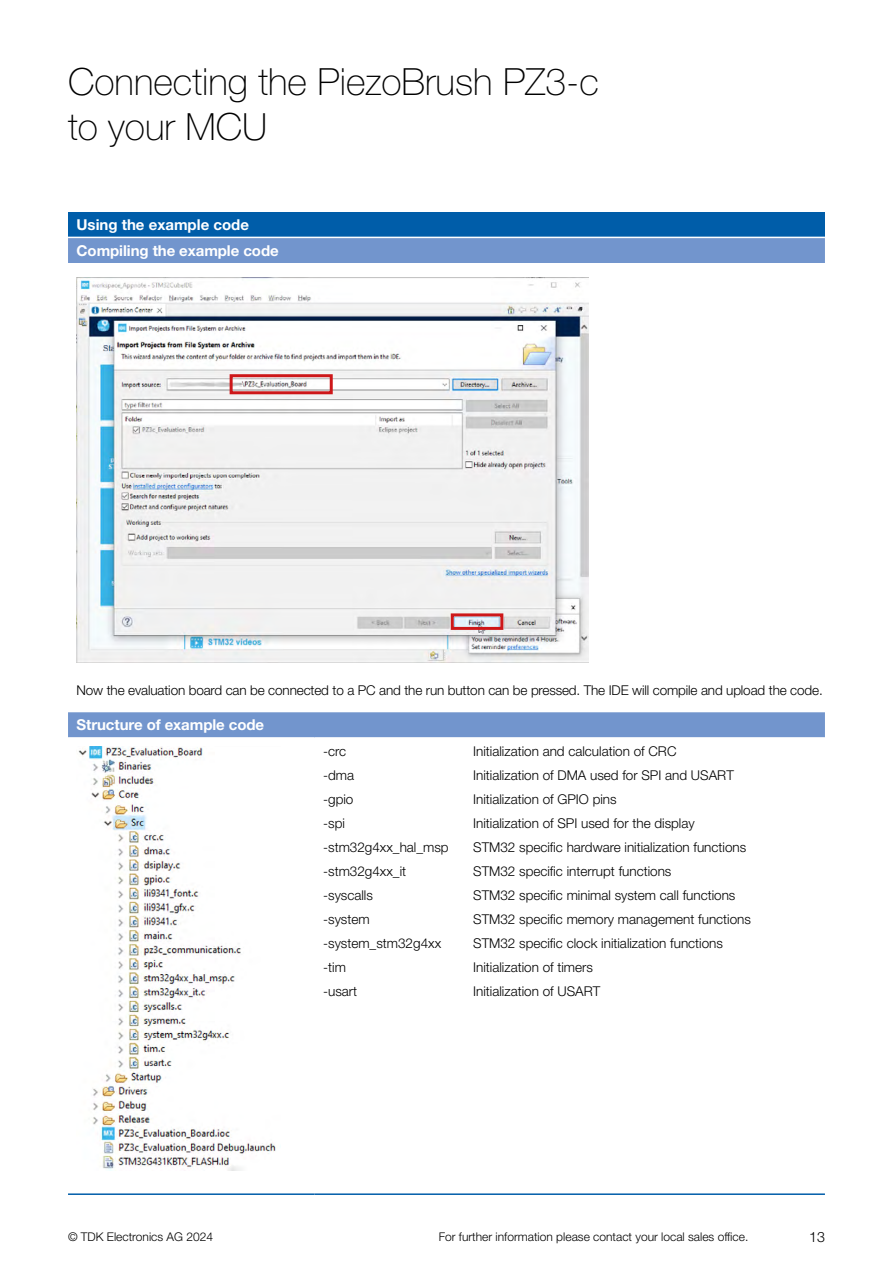
<style>
.page{position:relative;width:893px;height:1263px;background:#fff}
.page>*{position:absolute;margin:0;border:0;box-sizing:border-box;transform-origin:0 0}
.t1{font:100 37.5px/45px "Helvetica Neue LT Std";color:#000}
.t2{font:700 15px "Helvetica Neue LT Std";letter-spacing:-.005em;color:#fff}
.t3{font:300 14.25px "Helvetica Neue LT Std";color:#000}
.t4{font:300 13.5px "Helvetica Neue LT Std";color:#000}
.t5{font:300 12px "Helvetica Neue LT Std";color:#000}
</style>
<div class="page">
<div style="left:68px;top:213px;width:757px;height:25px;background:#005da9"></div>
<hr style="left:68px;top:237px;width:757px;height:3px;background:#fff">
<div style="left:68px;top:238px;width:757px;height:499px;background:#7295cd"></div>
<div style="left:68px;top:264px;width:757px;height:448px;background:#fff"></div>
<hr style="left:68px;top:263px;width:247px;height:1px;background:#fff">
<hr style="left:315px;top:263px;width:510px;height:1px;background:#fff">
<hr style="left:68px;top:1193px;width:247px;height:2px;background:#005da9">
<hr style="left:315px;top:1193px;width:510px;height:2px;background:#005da9">
<img style="left:77px;top:277px;width:512px;height:386px">
<div style="left:230px;top:374px;width:103px;height:20px;border:3px solid #cd1719"></div>
<div style="left:451px;top:613px;width:52px;height:17px;border:3px solid #cd1719"></div>
<img style="left:78px;top:746px;width:198px;height:424px">
<h1 class="t1" style="left:68px;top:59px;width:532px">Connecting the PiezoBrush PZ3-c to your MCU</h1>
<p class="t2" style="left:77px;top:215px;width:174px">Using the example code</p>
<p class="t2" style="left:77px;top:242px;width:204px">Compiling the example code</p>
<p class="t4" style="left:77px;top:682px;width:748px">Now the evaluation board can be connected to a PC and the run button can be pressed. The IDE will compile and upload the code.</p>
<p class="t2" style="left:77px;top:716px;width:189px">Structure of example code</p>
<p class="t4" style="left:323px;top:743px;width:25px">-crc</p>
<p class="t4" style="left:473px;top:743px;width:205px">Initialization and calculation of CRC</p>
<p class="t4" style="left:323px;top:767px;width:32px">-dma</p>
<p class="t4" style="left:473px;top:767px;width:262px">Initialization of DMA used for SPI and USART</p>
<p class="t4" style="left:323px;top:791px;width:32px">-gpio</p>
<p class="t4" style="left:473px;top:791px;width:145px">Initialization of GPIO pins</p>
<p class="t4" style="left:323px;top:815px;width:23px">-spi</p>
<p class="t4" style="left:473px;top:815px;width:223px">Initialization of SPI used for the display</p>
<p class="t4" style="left:323px;top:839px;width:127px">-stm32g4xx_hal_msp</p>
<p class="t4" style="left:473px;top:839px;width:275px">STM32 specific hardware initialization functions</p>
<p class="t4" style="left:323px;top:863px;width:84px">-stm32g4xx_it</p>
<p class="t4" style="left:473px;top:863px;width:200px">STM32 specific interrupt functions</p>
<p class="t4" style="left:323px;top:887px;width:51px">-syscalls</p>
<p class="t4" style="left:473px;top:887px;width:264px">STM32 specific minimal system call functions</p>
<p class="t4" style="left:323px;top:911px;width:48px">-system</p>
<p class="t4" style="left:473px;top:911px;width:279px">STM32 specific memory management functions</p>
<p class="t4" style="left:323px;top:935px;width:119px">-system_stm32g4xx</p>
<p class="t4" style="left:473px;top:935px;width:251px">STM32 specific clock initialization functions</p>
<p class="t4" style="left:323px;top:959px;width:24px">-tim</p>
<p class="t4" style="left:473px;top:959px;width:121px">Initialization of timers</p>
<p class="t4" style="left:323px;top:983px;width:35px">-usart</p>
<p class="t4" style="left:473px;top:983px;width:129px">Initialization of USART</p>
<p class="t5" style="left:68px;top:1229px;width:146px">© TDK Electronics AG 2024</p>
<p class="t5" style="left:439px;top:1229px;width:311px">For further information please contact your local sales office.</p>
<p class="t3" style="left:809px;top:1228px;width:17px">13</p>
</div>
